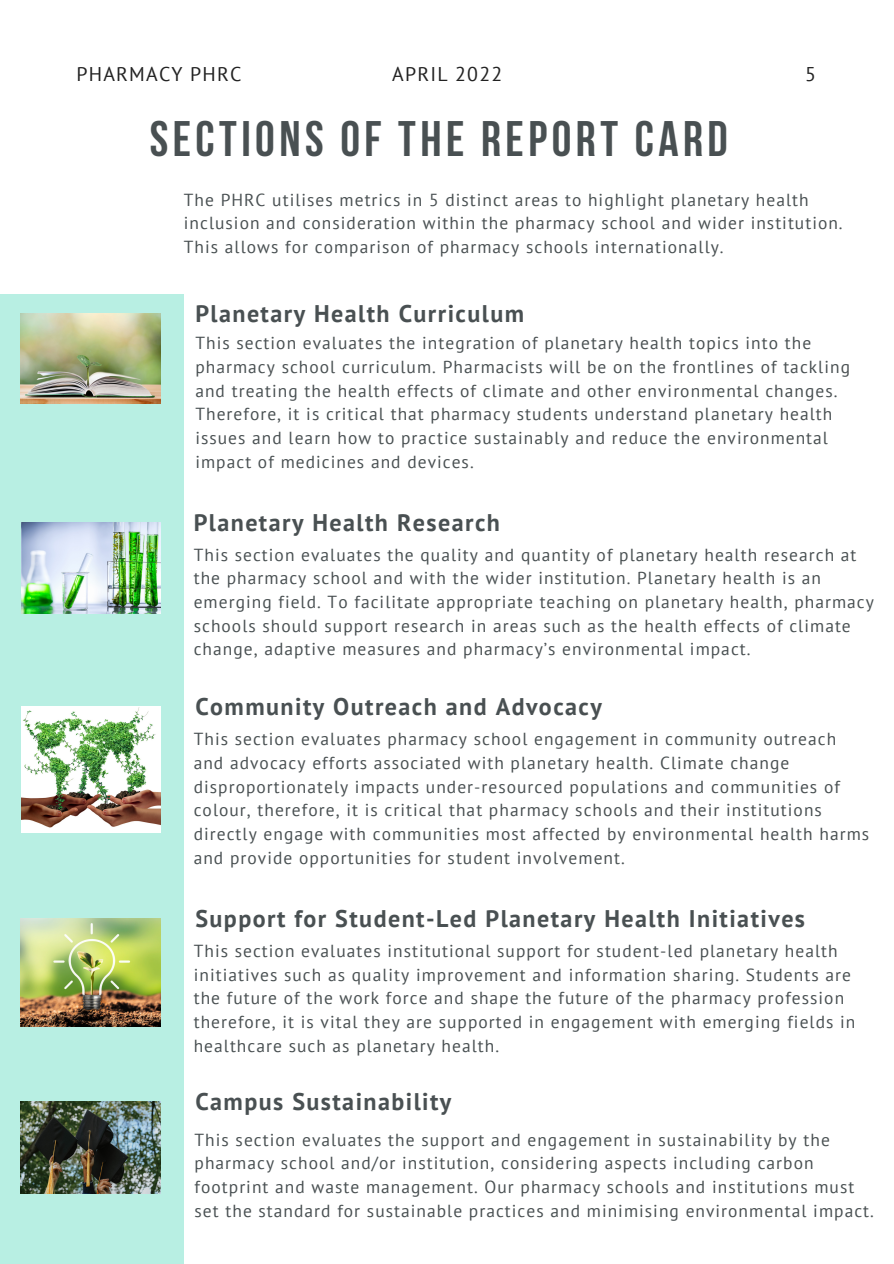
<style>
.page{position:relative;width:894px;height:1264px;background:#fff}
.page>*{position:absolute;margin:0;border:0;box-sizing:border-box;transform-origin:0 0}
.t1{font:700 49.65px "Bebas Neue";letter-spacing:.09em;color:#495052}
.t2{font:700 24px "PT Sans";letter-spacing:.06em;color:#495052}
.t3{font:19.8px "PT Sans";letter-spacing:.06em;color:#222}
.t4{font:17.4px/23.7px "PT Sans";letter-spacing:.06em;color:#495052}
</style>
<div class="page">
<div style="left:0;top:294px;width:184px;height:969px;background:#b8efe3"></div>
<img style="left:21px;top:314px;width:139px;height:89px">
<img style="left:21px;top:522px;width:139px;height:91px">
<img style="left:21px;top:706px;width:139px;height:127px">
<img style="left:21px;top:918px;width:139px;height:108px">
<img style="left:21px;top:1101px;width:139px;height:92px">
<p class="t3" style="left:77px;top:61px;width:166px">PHARMACY PHRC</p>
<p class="t3" style="left:392px;top:61px;width:111px">APRIL 2022</p>
<p class="t3" style="left:804px;top:61px;width:12px">5</p>
<h1 class="t1" style="left:150px;top:119px;width:579px">SECTIONS OF THE REPORT CARD</h1>
<p class="t4" style="left:184px;top:187px;width:660px">The PHRC utilises metrics in 5 distinct areas to highlight planetary health inclusion and consideration within the pharmacy school and wider institution.<br>This allows for comparison of pharmacy schools internationally.</p>
<h2 class="t2" style="left:195px;top:298px;width:330px">Planetary Health Curriculum</h2>
<p class="t4" style="left:195px;top:331px;width:656px">This section evaluates the integration of planetary health topics into the pharmacy school curriculum. Pharmacists will be on the frontlines of tackling and treating the health effects of climate and other environmental changes.<br>Therefore, it is critical that pharmacy students understand planetary health issues and learn how to practice sustainably and reduce the environmental impact of medicines and devices.</p>
<h2 class="t2" style="left:194px;top:506px;width:308px">Planetary Health Research</h2>
<p class="t4" style="left:194px;top:542px;width:681px">This section evaluates the quality and quantity of planetary health research at the pharmacy school and with the wider institution. Planetary health is an emerging field. To facilitate appropriate teaching on planetary health, pharmacy schools should support research in areas such as the health effects of climate change, adaptive measures and pharmacy’s environmental impact.</p>
<h2 class="t2" style="left:195px;top:691px;width:408px">Community Outreach and Advocacy</h2>
<p class="t4" style="left:194px;top:727px;width:676px">This section evaluates pharmacy school engagement in community outreach and advocacy efforts associated with planetary health. Climate change disproportionately impacts under-resourced populations and communities of colour, therefore, it is critical that pharmacy schools and their institutions directly engage with communities most affected by environmental health harms and provide opportunities for student involvement.</p>
<h2 class="t2" style="left:195px;top:902px;width:611px">Support for Student-Led Planetary Health Initiatives</h2>
<p class="t4" style="left:194px;top:938px;width:663px">This section evaluates institutional support for student-led planetary health initiatives such as quality improvement and information sharing. Students are the future of the work force and shape the future of the pharmacy profession therefore, it is vital they are supported in engagement with emerging fields in healthcare such as planetary health.</p>
<h2 class="t2" style="left:195px;top:1085px;width:257px">Campus Sustainability</h2>
<p class="t4" style="left:194px;top:1127px;width:680px">This section evaluates the support and engagement in sustainability by the pharmacy school and/or institution, considering aspects including carbon footprint and waste management. Our pharmacy schools and institutions must set the standard for sustainable practices and minimising environmental impact.</p>
</div>
